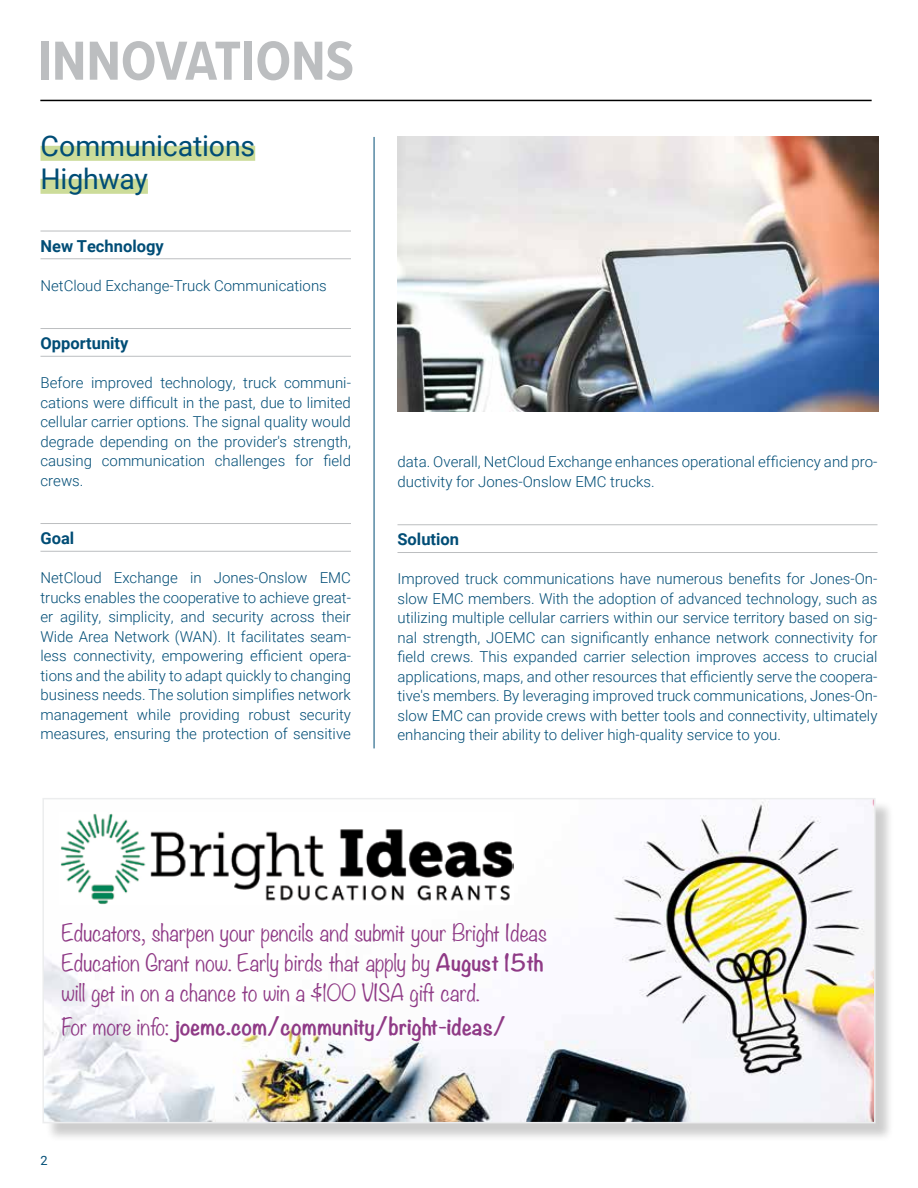
<style>
.page{position:relative;width:918px;height:1188px;background:#fff}
.page>*{position:absolute;margin:0;border:0;box-sizing:border-box;transform-origin:0 0}
.t1{font:700 57px "Proxima Nova Cond";color:#bcbec0}
.t2{font:28.5px/33px "Roboto";letter-spacing:-.005em;color:#004d76}
.t3{font:300 21px/30px "Noteworthy";color:#8f3a86}
.t4{font:700 21px "Noteworthy";color:#8f3a86}
.t5{font:700 16.5px "Roboto";color:#004d76}
.t6{font:300 15px/19.5px "Roboto";color:#004d76;text-align:justify}
.t7{font:12.75px "Roboto";color:#004d76}
.s1{font-weight:700}
.s2{font-weight:300}
</style>
<div class="page">
<div style="left:45px;top:800px;width:849px;height:342px;background:#000;opacity:.2"></div>
<img style="left:45px;top:801px;width:828px;height:319px">
<div style="left:42px;top:798px;width:834px;height:325px;border:2px solid #ecedee"></div>
<hr style="left:40px;top:231px;width:311px;height:1px;background:#bcbec0">
<hr style="left:40px;top:258px;width:311px;height:1px;background:#bcbec0">
<hr style="left:40px;top:328px;width:311px;height:1px;background:#bcbec0">
<hr style="left:40px;top:356px;width:311px;height:1px;background:#bcbec0">
<hr style="left:40px;top:523px;width:311px;height:1px;background:#bcbec0">
<hr style="left:40px;top:551px;width:311px;height:1px;background:#bcbec0">
<hr style="left:374px;top:137px;width:1px;height:611px;background:#004d76">
<hr style="left:40px;top:100px;width:832px;height:1px;background:#000">
<div style="left:40px;top:146px;width:215px;height:15px;background:#ccdc99"></div>
<div style="left:40px;top:179px;width:108px;height:15px;background:#ccdc99"></div>
<hr style="left:398px;top:524px;width:480px;height:1px;background:#bcbec0">
<hr style="left:398px;top:552px;width:480px;height:1px;background:#bcbec0">
<img style="left:60px;top:813px;width:454px;height:92px">
<img style="left:398px;top:137px;width:480px;height:275px">
<h1 class="t1" style="left:38px;top:19px;width:318px">INNOVATIONS</h1>
<h2 class="t2" style="left:40px;top:129px;width:216px">Communications<br>Highway</h2>
<p class="t5" style="left:40px;top:234px;width:125px">New Technology</p>
<p class="t6" style="left:40px;top:275px;width:288px">NetCloud Exchange-Truck Communications</p>
<p class="t5" style="left:40px;top:332px;width:90px">Opportunity</p>
<p class="t6" style="left:40px;top:373px;width:312px">Before improved technology, truck communi&shy;cations were difficult in the past, due to limited cellular carrier options. The signal quality would degrade depending on the provider's strength, causing communication challenges for field crews.</p>
<p class="t5" style="left:40px;top:527px;width:35px">Goal</p>
<p class="t6" style="left:40px;top:568px;width:312px">NetCloud Exchange in Jones-Onslow EMC trucks enables the cooperative to achieve great&shy;er agility, simplicity, and security across their Wide Area Network (WAN). It facilitates seam&shy;less connectivity, empowering efficient opera&shy;tions and the ability to adapt quickly to changing business needs. The solution simplifies network management while providing robust security measures, ensuring the protection of sensitive</p>
<p class="t6" style="left:398px;top:452px;width:481px">data. Overall, NetCloud Exchange enhances operational efficiency and pro&shy;ductivity for Jones-Onslow EMC trucks.</p>
<p class="t5" style="left:398px;top:528px;width:63px">Solution</p>
<p class="t6" style="left:398px;top:569px;width:482px">Improved truck communications have numerous benefits for Jones-On&shy;slow EMC members. With the adoption of advanced technology, such as utilizing multiple cellular carriers within our service territory based on sig&shy;nal strength, JOEMC can significantly enhance network connectivity for field crews. This expanded carrier selection improves access to crucial applications, maps, and other resources that efficiently serve the coopera&shy;tive's members. By leveraging improved truck communications, Jones-On&shy;slow EMC can provide crews with better tools and connectivity, ultimately enhancing their ability to deliver high-quality service to you.</p>
<h3 class="t3" style="left:62px;top:917px;width:487px">Educators, sharpen your pencils and submit your Bright Ideas<br>Education Grant now. Early birds that apply by <span class="s1">August 15th </span>will get in on a chance to win a $100 VISA gift card.</h3>
<h3 class="t4" style="left:62px;top:1008px;width:446px"><span class="s2">For more info:</span> joemc.com/community/bright-ideas/</h3>
<p class="t7" style="left:40px;top:1151px;width:9px">2</p>
</div>
